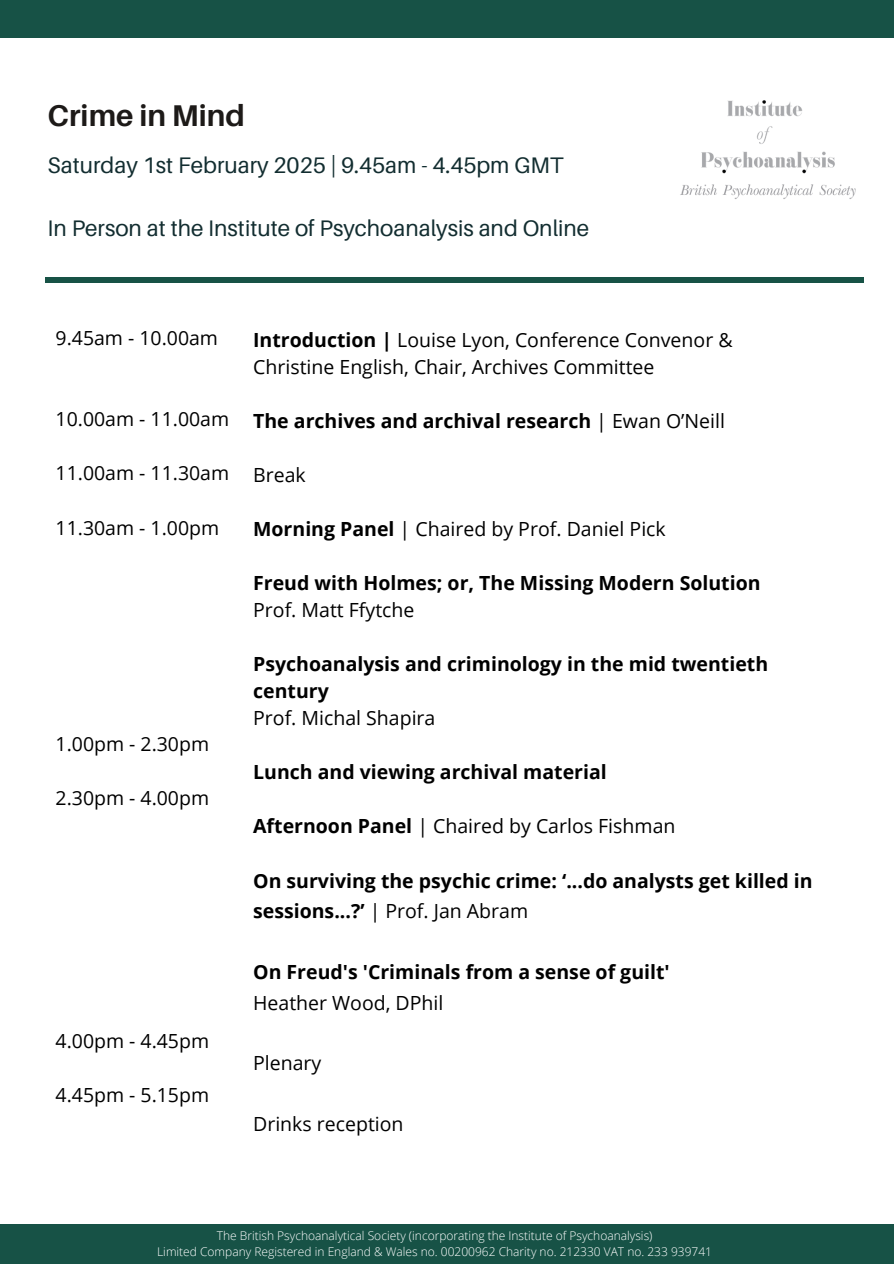
<style>
.page{position:relative;width:894px;height:1264px;background:#fff}
.page>*{position:absolute;margin:0;border:0;box-sizing:border-box;transform-origin:0 0}
.t1{font:700 30px "Aileron";color:#1d1a18}
.t2{font:22.5px "Aileron";color:#122d30}
.t3{font:700 19.5px/27px "Open Sans";color:#000}
.t4{font:19.5px/27px "Open Sans";color:#000}
.t5{font:300 12px "Open Sans";color:#fff}
.s1{font-weight:700}
.s2{font-weight:400}
</style>
<div class="page">
<div style="left:0;top:1224px;width:893px;height:39px;background:#175246"></div>
<div style="left:0;top:0;width:893px;height:38px;background:#175246"></div>
<img style="left:680px;top:100px;width:176px;height:99px">
<div style="left:45px;top:277px;width:818px;height:5px;background:#175246"></div>
<h4 class="t1" style="left:48px;top:96px;width:199px">Crime in Mind</h4>
<h2 class="t2" style="left:48px;top:151px;width:517px">Saturday 1st February 2025 | 9.45am - 4.45pm GMT</h2>
<h2 class="t2" style="left:48px;top:214px;width:543px">In Person at the Institute of Psychoanalysis and Online</h2>
<h4 class="t4" style="left:56px;top:324px;width:164px">9.45am - 10.00am</h4>
<h4 class="t4" style="left:56px;top:405px;width:175px">10.00am - 11.00am</h4>
<h4 class="t4" style="left:56px;top:459px;width:175px">11.00am - 11.30am</h4>
<h4 class="t4" style="left:56px;top:513px;width:165px">11.30am - 1.00pm</h4>
<h4 class="t4" style="left:56px;top:729px;width:155px">1.00pm - 2.30pm</h4>
<h4 class="t4" style="left:56px;top:783px;width:155px">2.30pm - 4.00pm</h4>
<h4 class="t4" style="left:56px;top:1026px;width:155px">4.00pm - 4.45pm</h4>
<h4 class="t4" style="left:56px;top:1080px;width:155px">4.45pm - 5.15pm</h4>
<h4 class="t4" style="left:253px;top:325px;width:481px"><span class="s1">Introduction |</span> Louise Lyon, Conference Convenor &amp;<br>Christine English, Chair, Archives Committee</h4>
<h4 class="t3" style="left:253px;top:406px;width:473px">The archives and archival research <span class="s2">| Ewan O’Neill</span></h4>
<h4 class="t4" style="left:253px;top:460px;width:54px">Break</h4>
<h4 class="t4" style="left:253px;top:514px;width:414px"><span class="s1">Morning Panel</span> | Chaired by Prof. Daniel Pick</h4>
<h4 class="t3" style="left:253px;top:568px;width:509px">Freud with Holmes; or, The Missing Modern Solution<br><span class="s2">Prof. Matt Ffytche</span></h4>
<h3 class="t3" style="left:253px;top:649px;width:516px">Psychoanalysis and criminology in the mid twentieth century<br><span class="s2">Prof. Michal Shapira</span></h3>
<h4 class="t3" style="left:253px;top:757px;width:355px">Lunch and viewing archival material</h4>
<h4 class="t4" style="left:253px;top:811px;width:423px"><span class="s1">Afternoon Panel</span> | Chaired by Carlos Fishman</h4>
<h4 class="t3" style="left:253px;top:865px;width:561px;line-height:30.3px">On surviving the psychic crime: ‘...do analysts get killed in sessions...?’ <span class="s2">| Prof. Jan Abram</span></h4>
<h4 class="t3" style="left:253px;top:956px;width:418px;line-height:30.3px">On Freud's 'Criminals from a sense of guilt'<br><span class="s2">Heather Wood, DPhil</span></h4>
<h4 class="t4" style="left:253px;top:1049px;width:70px">Plenary</h4>
<p class="t4" style="left:253px;top:1109px;width:152px">Drinks reception</p>
<p class="t5" style="left:217px;top:1227px;width:437px">The British Psychoanalytical Society (incorporating the Institute of Psychoanalysis)</p>
<h1 class="t5" style="left:157px;top:1243px;width:556px">Limited Company Registered in England &amp; Wales no. 00200962 Charity no. 212330 VAT no. 233 939741</h1>
</div>
